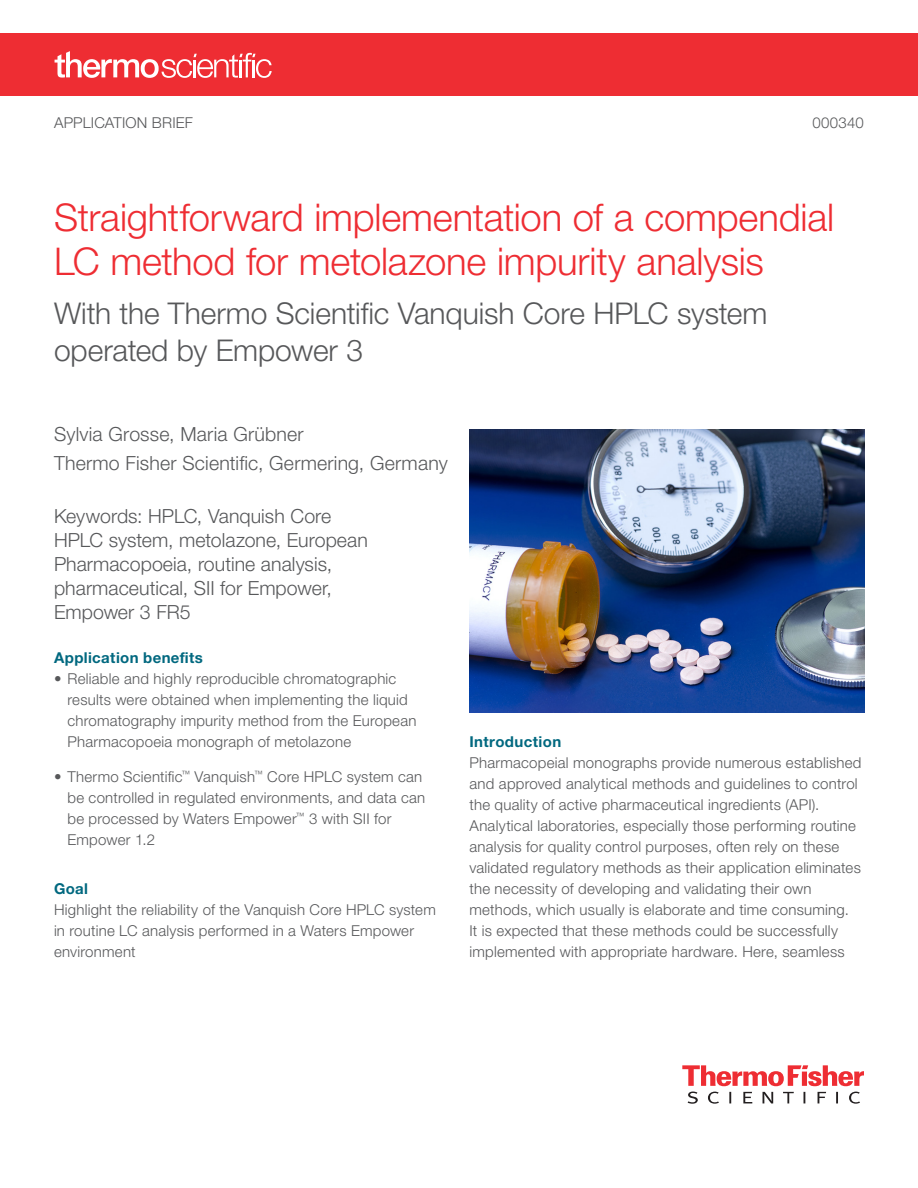
<style>
.page{position:relative;width:918px;height:1188px;background:#fff}
.page>*{position:absolute;margin:0;border:0;box-sizing:border-box;transform-origin:0 0}
.t1{font:300 38.25px/43.5px "Helvetica Neue LTW1 G";letter-spacing:-.005em;color:#ee2d33}
.t2{font:300 30px/37.5px "Helvetica Neue LTW1 G";letter-spacing:-.005em;color:#57585a}
.t3{font:300 19.5px/24px "Helvetica Neue LTW1 G";letter-spacing:.005em;color:#57585a}
.t4{font:300 15px/21px "Helvetica Neue LTW1 G";letter-spacing:.015em;color:#57585a}
.t5{font:700 15px "Helvetica Neue LTW1 G";letter-spacing:.025em;color:#00687f}
</style>
<div class="page">
<svg style="left:682px;top:1065px;width:182px;height:21px"></svg>
<svg style="left:688px;top:1092px;width:172px;height:12px"></svg>
<div style="left:0;top:33px;width:918px;height:63px;background:#ee2d33"></div>
<svg style="left:55px;top:51px;width:217px;height:27px"></svg>
<img style="left:469px;top:430px;width:395px;height:283px">
<p class="t4" style="left:54px;top:112px;width:141px">APPLICATION BRIEF</p>
<p class="t4" style="left:812px;top:112px;width:53px">000340</p>
<h1 class="t1" style="left:54px;top:196px;width:782px">Straightforward implementation of a compendial<br>LC method for metolazone impurity analysis</h1>
<h2 class="t2" style="left:54px;top:294px;width:715px">With the Thermo Scientific Vanquish Core HPLC system operated by Empower 3</h2>
<h3 class="t3" style="left:54px;top:419px;width:395px;line-height:29.4px">Sylvia Grosse, Maria Grübner<br>Thermo Fisher Scientific, Germering, Germany</h3>
<h3 class="t3" style="left:54px;top:504px;width:315px">Keywords: HPLC, Vanquish Core<br>HPLC system, metolazone, European<br>Pharmacopoeia, routine analysis, pharmaceutical, SII for Empower,<br>Empower 3 FR5</h3>
<p class="t5" style="left:54px;top:648px;width:150px">Application benefits</p>
<p class="t4" style="left:68px;top:668px;width:351px;text-indent:-14px">• Reliable and highly reproducible chromatographic results were obtained when implementing the liquid chromatography impurity method from the European Pharmacopoeia monograph of metolazone</p>
<p class="t4" style="left:68px;top:766px;width:359px;text-indent:-14px">• Thermo Scientific<sup>™</sup> Vanquish<sup>™</sup> Core HPLC system can be controlled in regulated environments, and data can be processed by Waters Empower<sup>™</sup> 3 with SII for Empower 1.2</p>
<p class="t5" style="left:54px;top:879px;width:36px">Goal</p>
<p class="t4" style="left:54px;top:899px;width:383px">Highlight the reliability of the Vanquish Core HPLC system in routine LC analysis performed in a Waters Empower environment</p>
<p class="t5" style="left:470px;top:732px;width:93px">Introduction</p>
<p class="t4" style="left:470px;top:752px;width:394px">Pharmacopeial monographs provide numerous established and approved analytical methods and guidelines to control the quality of active pharmaceutical ingredients (API).<br>Analytical laboratories, especially those performing routine analysis for quality control purposes, often rely on these validated regulatory methods as their application eliminates the necessity of developing and validating their own methods, which usually is elaborate and time consuming.<br>It is expected that these methods could be successfully implemented with appropriate hardware. Here, seamless</p>
</div>
